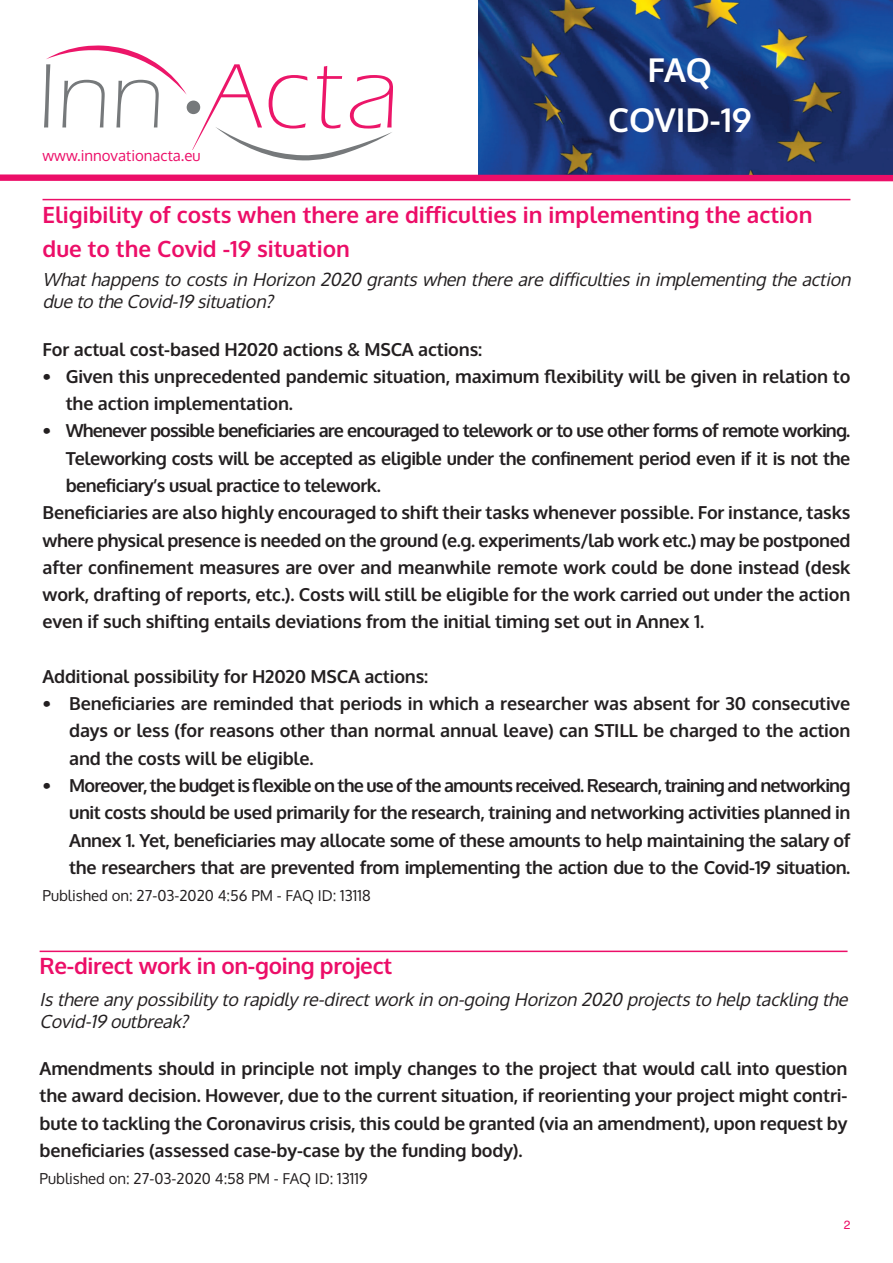
<style>
.page{position:relative;width:893px;height:1263px;background:#fff}
.page>*{position:absolute;margin:0;border:0;box-sizing:border-box;transform-origin:0 0}
.t1{font:700 33px/49.9px "Oxygen";color:#fff;text-align:center}
.t2{font:700 22.5px/34px "Oxygen";color:#ec0e68}
.t3{font:700 18px/27.3px "Oxygen";letter-spacing:-.01em;color:#231f20;text-align:justify}
.t4{font:italic 18px/21.8px "Oxygen";color:#231f20}
.t5{font:700 18px "Oxygen";letter-spacing:-.03em;color:#231f20}
.t6{font:700 18px "Oxygen";letter-spacing:-.05em;color:#231f20}
.t7{font:15px "Oxygen";color:#231f20}
.t8{font:15px "Oxygen";color:#ec0e68}
.t9{font:12px "Helvetica";color:#ec0e68}
</style>
<div class="page">
<svg style="left:44px;top:46px;width:349px;height:114px"></svg>
<hr style="left:43px;top:199px;width:807px;height:1px;background:#ec0e68">
<img style="left:479px;top:0;width:414px;height:174px">
<hr style="left:40px;top:950px;width:807px;height:2px;background:#ec0e68">
<svg style="left:0;top:174px;width:893px;height:7px;background:#e11c70"></svg>
<p class="t8" style="left:43px;top:147px;width:160px">www.innovationacta.eu</p>
<h1 class="t1" style="left:608px;top:45px;width:145px">FAQ<br>COVID-19</h1>
<p class="t2" style="left:43px;top:198px;width:771px">Eligibility of costs when there are difficulties in implementing the action due to the Covid -19 situation</p>
<p class="t4" style="left:43px;top:269px;width:815px">What happens to costs in Horizon 2020 grants when there are difficulties in implementing the action due to the Covid-19 situation?</p>
<p class="t3" style="left:43px;top:336px;width:441px">For actual cost-based H2020 actions &amp; MSCA actions:</p>
<p class="t3" style="left:66px;top:363px;width:786px;text-indent:-23px">• Given this unprecedented pandemic situation, maximum flexibility will be given in relation to the action implementation.</p>
<p class="t6" style="left:43px;top:421px;width:809px">• Whenever possible beneficiaries are encouraged to telework or to use other forms of remote working.</p>
<p class="t5" style="left:66px;top:448px;width:786px">Teleworking costs will be accepted as eligible under the confinement period even if it is not the</p>
<p class="t5" style="left:66px;top:475px;width:317px">beneficiary’s usual practice to telework.</p>
<p class="t3" style="left:43px;top:499px;width:809px">Beneficiaries are also highly encouraged to shift their tasks whenever possible. For instance, tasks</p>
<p class="t3" style="left:43px;top:527px;width:809px">where physical presence is needed on the ground (e.g. experiments/lab work etc.) may be postponed</p>
<p class="t3" style="left:43px;top:554px;width:809px">after confinement measures are over and meanwhile remote work could be done instead (desk</p>
<p class="t3" style="left:43px;top:581px;width:809px">work, drafting of reports, etc.). Costs will still be eligible for the work carried out under the action</p>
<p class="t3" style="left:43px;top:608px;width:663px">even if such shifting entails deviations from the initial timing set out in Annex 1.</p>
<p class="t3" style="left:43px;top:663px;width:387px">Additional possibility for H2020 MSCA actions:</p>
<p class="t3" style="left:69px;top:690px;width:783px;text-indent:-27px">• Beneficiaries are reminded that periods in which a researcher was absent for 30 consecutive days or less (for reasons other than normal annual leave) can STILL be charged to the action and the costs will be eligible.</p>
<p class="t3" style="left:69px;top:772px;width:783px;text-indent:-27px">• Moreover, the budget is flexible on the use of the amounts received. Research, training and networking unit costs should be used primarily for the research, training and networking activities planned in Annex 1. Yet, beneficiaries may allocate some of these amounts to help maintaining the salary of the researchers that are prevented from implementing the action due to the Covid-19 situation.</p>
<p class="t7" style="left:43px;top:887px;width:330px">Published on: 27-03-2020 4:56 PM - FAQ ID: 13118</p>
<p class="t2" style="left:40px;top:950px;width:354px">Re-direct work in on-going project</p>
<p class="t4" style="left:40px;top:989px;width:815px">Is there any possibility to rapidly re-direct work in on-going Horizon 2020 projects to help tackling the<br>Covid-19 outbreak?</p>
<p class="t3" style="left:40px;top:1055px;width:809px">Amendments should in principle not imply changes to the project that would call into question the award decision. However, due to the current situation, if reorienting your project might contri&shy;bute to tackling the Coronavirus crisis, this could be granted (via an amendment), upon request by beneficiaries (assessed case-by-case by the funding body).</p>
<p class="t7" style="left:40px;top:1170px;width:329px">Published on: 27-03-2020 4:58 PM - FAQ ID: 13119</p>
<p class="t9" style="left:844px;top:1218px;width:8px">2</p>
</div>
